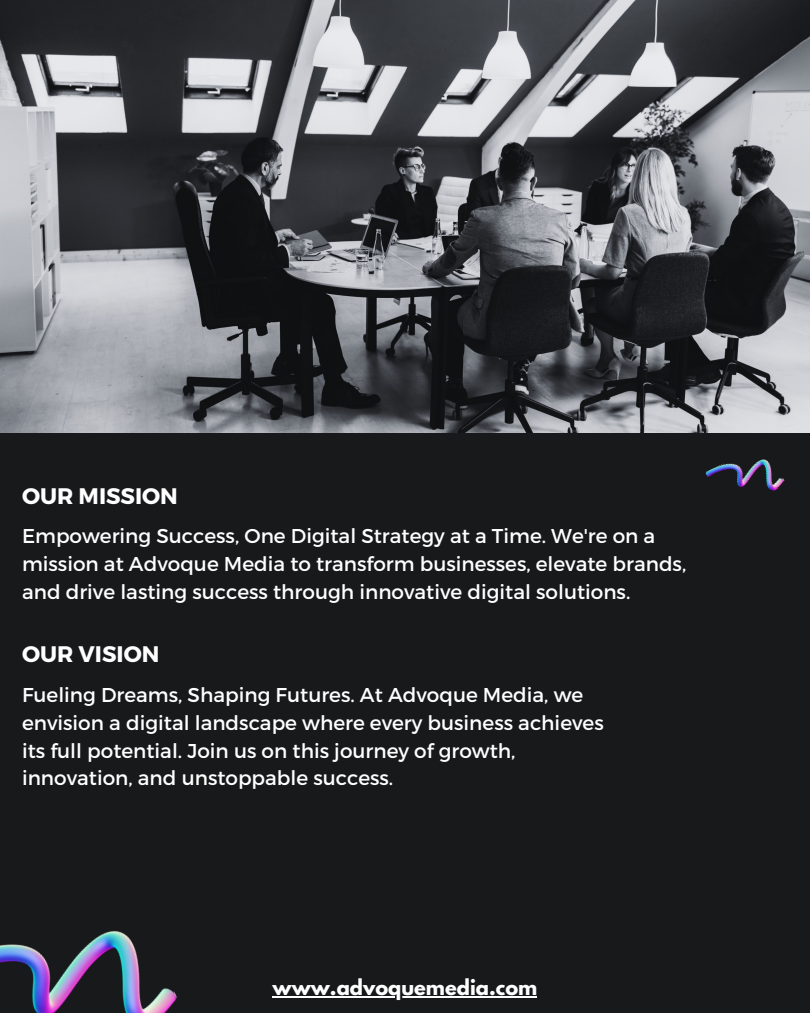
<style>
.page{position:relative;width:810px;height:1013px;background:#fff}
.page>*{position:absolute;margin:0;border:0;box-sizing:border-box;transform-origin:0 0}
.t1{font:700 22.5px "Montserrat";color:#fff}
.t2{font:20px/27.8px "Montserrat";color:#fff}
.t3{font:700 19.4px "League Spartan";color:#fff}
</style>
<div class="page">
<div style="left:0;top:0;width:810px;height:1012px;background:#18191b"></div>
<img style="left:0;top:0;width:810px;height:433px">
<img style="left:0;top:931px;width:177px;height:81px">
<img style="left:705px;top:459px;width:80px;height:32px">
<hr style="left:273px;top:996px;width:264px;height:1px;background:#fff">
<h1 class="t1" style="left:22px;top:481px;width:157px">OUR MISSION</h1>
<p class="t2" style="left:22px;top:521px;width:666px">Empowering Success, One Digital Strategy at a Time. We're on a mission at Advoque Media to transform businesses, elevate brands, and drive lasting success through innovative digital solutions.</p>
<p class="t1" style="left:22px;top:640px;width:139px">OUR VISION</p>
<h1 class="t2" style="left:22px;top:680px;width:583px">Fueling Dreams, Shaping Futures. At Advoque Media, we envision a digital landscape where every business achieves its full potential. Join us on this journey of growth, innovation, and unstoppable success.</h1>
<h2 class="t3" style="left:273px;top:977px;width:266px">www.advoquemedia.com</h2>
</div>
